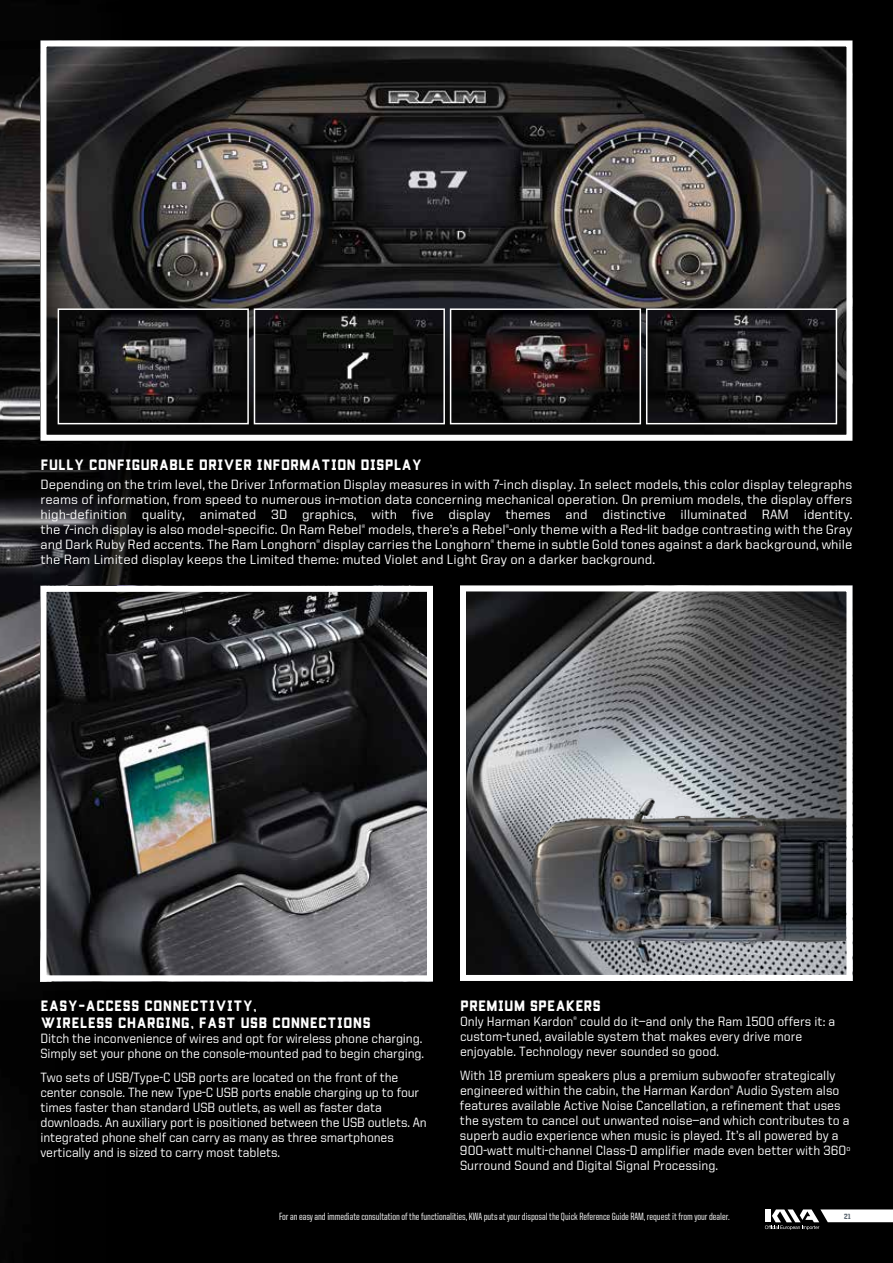
<style>
.page{position:relative;width:893px;height:1263px;background:#fff}
.page>*{position:absolute;margin:0;border:0;box-sizing:border-box;transform-origin:0 0}
.t1{font:15px/16.5px "Conifer Solid";letter-spacing:-.005em;color:#fff}
.t2{font:500 13.5px/15px "United Sans Reg";color:#fff;scale:.94 1}
.t3{font:500 13.5px/15px "United Sans Reg";color:#fff;text-align:justify}
.t4{font:500 10.5px "United Sans Cond";letter-spacing:-.005em;color:#fff}
.t5{font:7.5px "Conifer Solid";color:#5b6670}
</style>
<div class="page">
<img style="left:0;top:0;width:55px;height:1263px">
<div style="left:55px;top:0;width:838px;height:1263px;background:#000"></div>
<img style="left:40px;top:40px;width:812px;height:394px">
<div style="left:40px;top:41px;width:812px;height:400px;border:6px solid #fff"></div>
<svg style="left:57px;top:308px;width:781px;height:117px"></svg>
<img style="left:467px;top:592px;width:378px;height:382px">
<div style="left:460px;top:585px;width:392px;height:396px;border:6px solid #fff"></div>
<img style="left:525px;top:791px;width:320px;height:173px">
<img style="left:47px;top:593px;width:379px;height:381px">
<div style="left:40px;top:586px;width:393px;height:395px;border:6px solid #fff"></div>
<svg style="left:765px;top:1209px;width:128px;height:21px"></svg>
<p class="t1" style="left:40px;top:456px;width:383px">FULLY CONFIGURABLE DRIVER INFORMATION DISPLAY</p>
<p class="t3" style="left:40px;top:477px;width:813px">Depending on the trim level, the Driver Information Display measures in with 7-inch display. In select models, this color display telegraphs reams of information, from speed to numerous in-motion data concerning mechanical operation. On premium models, the display offers high-definition quality, animated 3D graphics, with five display themes and distinctive illuminated RAM identity. the 7-inch display is also model-specific. On Ram Rebel<sup>®</sup> models, there’s a Rebel<sup>®</sup>-only theme with a Red-lit badge contrasting with the Gray and Dark Ruby Red accents. The Ram Longhorn<sup>®</sup> display carries the Longhorn<sup>®</sup> theme in subtle Gold tones against a dark background, while the Ram Limited display keeps the Limited theme: muted Violet and Light Gray on a darker background.</p>
<p class="t1" style="left:40px;top:997px;width:332px">EASY-ACCESS CONNECTIVITY,<br>WIRELESS CHARGING, FAST USB CONNECTIONS</p>
<p class="t2" style="left:40px;top:1030px;width:409px">Ditch the inconvenience of wires and opt for wireless phone charging.<br>Simply set your phone on the console-mounted pad to begin charging.</p>
<p class="t2" style="left:40px;top:1069px;width:412px">Two sets of USB/Type-C USB ports are located on the front of the center console. The new Type-C USB ports enable charging up to four times faster than standard USB outlets, as well as faster data downloads. An auxiliary port is positioned between the USB outlets. An integrated phone shelf can carry as many as three smartphones vertically and is sized to carry most tablets.</p>
<p class="t1" style="left:460px;top:997px;width:143px">PREMIUM SPEAKERS</p>
<p class="t2" style="left:460px;top:1014px;width:401px">Only Harman Kardon<sup>®</sup> could do it—and only the Ram 1500 offers it: a custom-tuned, available system that makes every drive more enjoyable. Technology never sounded so good.</p>
<p class="t2" style="left:460px;top:1068px;width:417px">With 18 premium speakers plus a premium subwoofer strategically engineered within the cabin, the Harman Kardon<sup>®</sup> Audio System also features available Active Noise Cancellation, a refinement that uses the system to cancel out unwanted noise—and which contributes to a superb audio experience when music is played. It’s all powered by a 900-watt multi-channel Class-D amplifier made even better with 360<sup>o </sup>Surround Sound and Digital Signal Processing.</p>
<p class="t4" style="left:279px;top:1211px;width:452px">For an easy and immediate consultation of the functionalities, KWA puts at your disposal the Quick Reference Guide RAM, request it from your dealer.</p>
<p class="t5" style="left:844px;top:1211px;width:9px">21</p>
</div>
